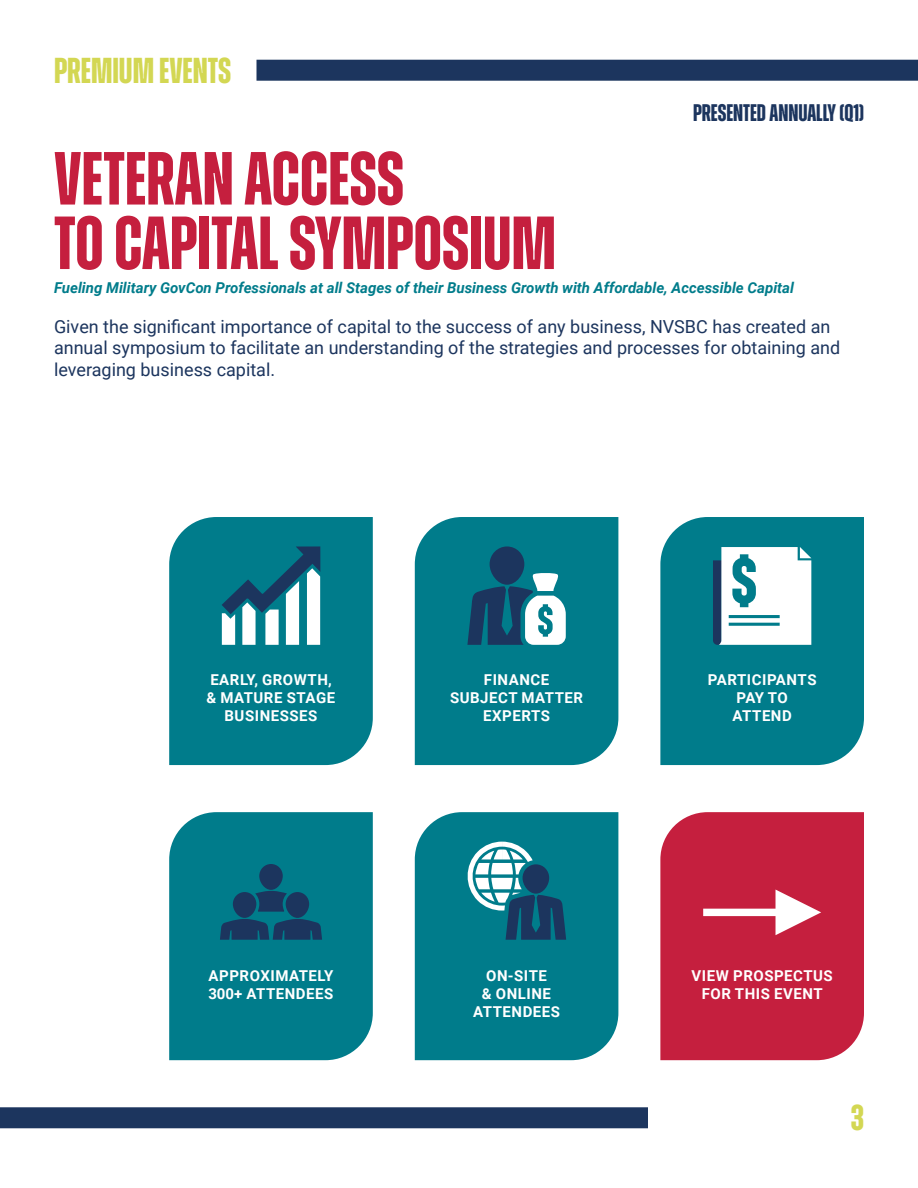
<style>
.page{position:relative;width:918px;height:1188px;background:#fff}
.page>*{position:absolute;margin:0;border:0;box-sizing:border-box;transform-origin:0 0}
.t1{font:700 75px/64.5px "Zuume";color:#c51f3e}
.t2{font:700 36px "Zuume";color:#d3d753}
.t3{font:700 24px "Zuume";color:#1c355e}
.t4{font:18px/21.6px "Roboto";color:#1c355e}
.t5{font:700 15px/18px "Roboto";letter-spacing:.035em;color:#fff;text-align:center}
.t6{font:italic 700 15px "Roboto";color:#007c8b}
</style>
<div class="page">
<div style="left:0;top:1107px;width:648px;height:21px;background:#1c355e"></div>
<div style="left:169px;top:517px;width:204px;height:248px;background:#007c8b"></div>
<div style="left:169px;top:812px;width:204px;height:248px;background:#007c8b"></div>
<div style="left:415px;top:517px;width:203px;height:248px;background:#007c8b"></div>
<div style="left:415px;top:812px;width:203px;height:248px;background:#007c8b"></div>
<div style="left:660px;top:517px;width:204px;height:248px;background:#007c8b"></div>
<div style="left:660px;top:812px;width:204px;height:248px;background:#c51f3e"></div>
<svg style="left:222px;top:546px;width:98px;height:99px"></svg>
<div style="left:490px;top:546px;width:34px;height:39px;background:#1c355e;border-radius:18px"></div>
<svg style="left:467px;top:572px;width:99px;height:73px"></svg>
<svg style="left:713px;top:547px;width:98px;height:98px"></svg>
<div style="left:233px;top:892px;width:23px;height:26px;background:#1c355e;border-radius:50%"></div>
<div style="left:286px;top:892px;width:23px;height:26px;background:#1c355e;border-radius:50%"></div>
<svg style="left:220px;top:919px;width:102px;height:21px;background:#164266"></svg>
<div style="left:259px;top:864px;width:24px;height:26px;background:#1c355e;border-radius:50%"></div>
<svg style="left:255px;top:891px;width:32px;height:21px"></svg>
<svg style="left:464px;top:842px;width:102px;height:98px"></svg>
<div style="left:256px;top:60px;width:662px;height:21px;background:#1c355e"></div>
<svg style="left:703px;top:890px;width:118px;height:45px"></svg>
<p class="t2" style="left:54px;top:51px;width:179px">PREMIUM EVENTS</p>
<p class="t3" style="left:693px;top:100px;width:172px">PRESENTED ANNUALLY (Q1)</p>
<p class="t1" style="left:54px;top:147px;width:503px">VETERAN ACCESS<br>TO CAPITAL SYMPOSIUM</p>
<p class="t6" style="left:54px;top:277px;width:742px">Fueling Military GovCon Professionals at all Stages of their Business Growth with Affordable, Accessible Capital</p>
<p class="t4" style="left:54px;top:315px;width:788px">Given the significant importance of capital to the success of any business, NVSBC has created an annual symposium to facilitate an understanding of the strategies and processes for obtaining and leveraging business capital.</p>
<p class="t5" style="left:207px;top:670px;width:130px">EARLY, GROWTH, &amp; MATURE STAGE<br>BUSINESSES</p>
<p class="t5" style="left:209px;top:966px;width:126px">APPROXIMATELY</p>
<p class="t5" style="left:208px;top:984px;width:127px">300+ ATTENDEES</p>
<p class="t5" style="left:484px;top:670px;width:67px">FINANCE</p>
<p class="t5" style="left:450px;top:688px;width:135px">SUBJECT MATTER</p>
<p class="t5" style="left:483px;top:706px;width:68px">EXPERTS</p>
<p class="t5" style="left:486px;top:966px;width:62px">ON-SITE</p>
<p class="t5" style="left:482px;top:984px;width:70px">&amp; ONLINE</p>
<p class="t5" style="left:473px;top:1002px;width:88px">ATTENDEES</p>
<p class="t5" style="left:708px;top:670px;width:110px">PARTICIPANTS<br>PAY TO</p>
<p class="t5" style="left:733px;top:706px;width:61px">ATTEND</p>
<p class="t5" style="left:692px;top:966px;width:143px">VIEW PROSPECTUS</p>
<p class="t5" style="left:702px;top:984px;width:123px">FOR THIS EVENT</p>
<p class="t2" style="left:851px;top:1099px;width:15px">3</p>
</div>
